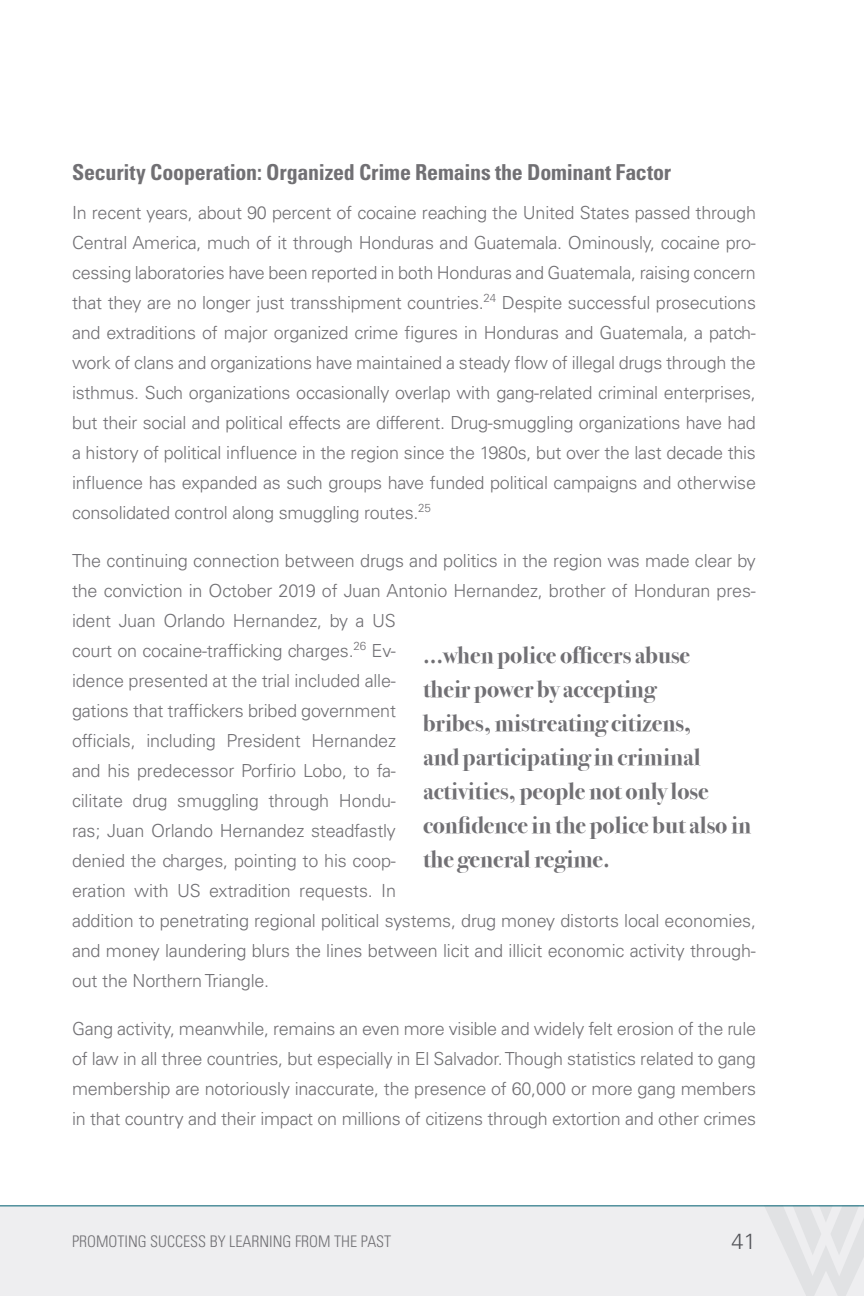
<style>
.page{position:relative;width:864px;height:1296px;background:#fff}
.page>*{position:absolute;margin:0;border:0;box-sizing:border-box;transform-origin:0 0}
.Pull_Quote{font:700 24px/34px "Bodoni Svty Two ITCTT";color:#717074}
.Subhead{font:700 condensed 22px "Univers LT Std";letter-spacing:-.01em;color:#717074}
.t1{font:300 22px "Univers LT Std";color:#54555a}
.body{font:300 18px/30px "Univers LT Std";letter-spacing:-.01em;color:#717074;text-align:justify}
.t2{font:300 condensed 16px "Univers LT Std";color:#717074}
</style>
<div class="page">
<div style="left:0;top:1205px;width:864px;height:91px;background:#eeeef0"></div>
<svg style="left:764px;top:1206px;width:100px;height:90px"></svg>
<hr style="left:0;top:1205px;width:864px;height:1px;background:#006072">
<p class="Subhead" style="left:72px;top:159px;width:601px">Security Cooperation: Organized Crime Remains the Dominant Factor</p>
<p class="body" style="left:72px;top:198px;width:686px">In recent years, about 90 percent of cocaine reaching the United States passed through Central America, much of it through Honduras and Guatemala. Ominously, cocaine pro&shy;cessing laboratories have been reported in both Honduras and Guatemala, raising concern that they are no longer just transshipment countries.<sup>24</sup> Despite successful prosecutions and extraditions of major organized crime figures in Honduras and Guatemala, a patch&shy;work of clans and organizations have maintained a steady flow of illegal drugs through the isthmus. Such organizations occasionally overlap with gang-related criminal enterprises, but their social and political effects are different. Drug-smuggling organizations have had a history of political influence in the region since the 1980s, but over the last decade this influence has expanded as such groups have funded political campaigns and otherwise consolidated control along smuggling routes.<sup>25</sup></p>
<p class="body" style="left:72px;top:546px;width:686px;text-align:left">The continuing connection between drugs and politics in the region was made clear by the conviction in October 2019 of Juan Antonio Hernandez, brother of Honduran pres&shy;ident Juan Orlando Hernandez, by a US<br>court on cocaine-trafficking charges.<sup>26</sup> Ev-<br>idence presented at the trial included alle-<br>gations that traffickers bribed government<br>officials, including President Hernandez<br>and his predecessor Porfirio Lobo, to fa-<br>cilitate drug smuggling through Hondu-<br>ras; Juan Orlando Hernandez steadfastly<br>denied the charges, pointing to his coop-<br>eration with US extradition requests. In<br>addition to penetrating regional political systems, drug money distorts local economies, and money laundering blurs the lines between licit and illicit economic activity through&shy;out the Northern Triangle.</p>
<p class="body" style="left:72px;top:1014px;width:686px">Gang activity, meanwhile, remains an even more visible and widely felt erosion of the rule of law in all three countries, but especially in El Salvador. Though statistics related to gang membership are notoriously inaccurate, the presence of 60,000 or more gang members in that country and their impact on millions of citizens through extortion and other crimes</p>
<p class="Pull_Quote" style="left:423px;top:635px;width:330px">…when police officers abuse<br>their power by accepting<br>bribes, mistreating citizens,<br>and participating in criminal activities, people not only lose confidence in the police but also in the general regime.</p>
<p class="t2" style="left:72px;top:1232px;width:321px">PROMOTING SUCCESS BY LEARNING FROM THE PAST</p>
<p class="t1" style="left:732px;top:1228px;width:26px">41</p>
</div>
